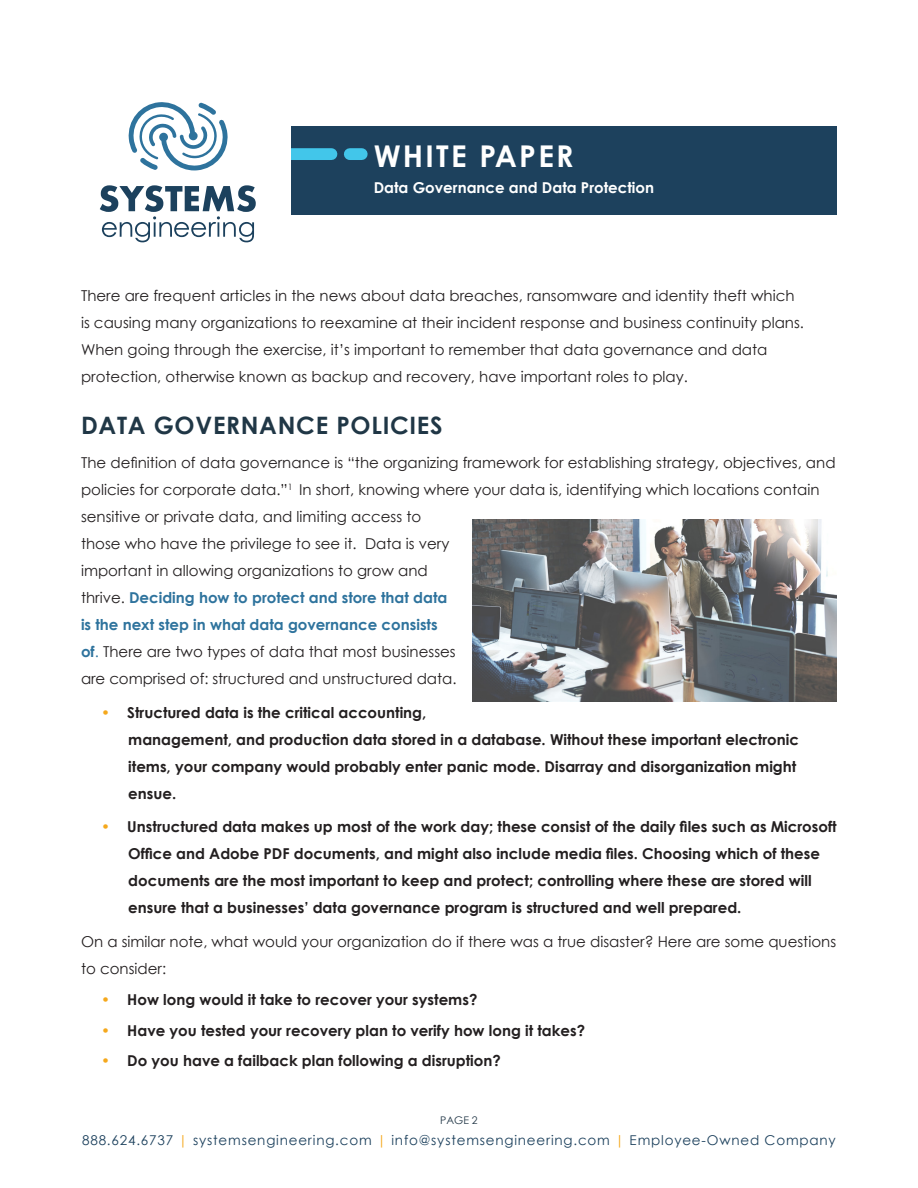
<style>
.page{position:relative;width:918px;height:1188px;background:#fff}
.page>*{position:absolute;margin:0;border:0;box-sizing:border-box;transform-origin:0 0}
.t1{font:700 30px "Century Gothic";letter-spacing:.075em;color:#fff}
.HEADER_1{font:700 24px "Century Gothic";letter-spacing:.03em;color:#203746}
.t2{font:15px/27px "Century Gothic";color:#231f20}
.t3{font:700 15px/27px "Century Gothic";color:#231f20}
.t4{font:700 15px "Century Gothic";color:#fff}
.t5{font:13.5px "Century Gothic";letter-spacing:.06em;color:#1d415d}
.t6{font:10.5px "Century Gothic";color:#213646}
.s1{font-weight:700;color:#2e739d}
.s2{color:#2e739d}
.s3{color:#f5a81c}
</style>
<div class="page">
<div style="left:292px;top:126px;width:545px;height:89px;background:#1d415d"></div>
<div style="left:277px;top:148px;width:54px;height:12px;background:#42c6ea"></div>
<div style="left:350px;top:148px;width:12px;height:12px;background:#42c6ea"></div>
<div style="left:267px;top:135px;width:24px;height:36px;background:#fff"></div>
<svg style="left:128px;top:102px;width:100px;height:68px"></svg>
<svg style="left:100px;top:185px;width:156px;height:57px"></svg>
<img style="left:472px;top:519px;width:365px;height:183px">
<h1 class="t1" style="left:374px;top:134px;width:201px">WHITE PAPER</h1>
<p class="t4" style="left:374px;top:176px;width:282px">Data Governance and Data Protection</p>
<p class="t2" style="left:81px;top:282px;width:725px">There are frequent articles in the news about data breaches, ransomware and identity theft which is causing many organizations to reexamine at their incident response and business continuity plans.<br>When going through the exercise, it’s important to remember that data governance and data protection, otherwise known as backup and recovery, have important roles to play.</p>
<p class="HEADER_1" style="left:81px;top:407px;width:363px">DATA GOVERNANCE POLICIES</p>
<p class="t2" style="left:81px;top:449px;width:756px">The definition of data governance is “the organizing framework for establishing strategy, objectives, and policies for corporate data.”<sup>1</sup> In short, knowing where your data is, identifying which locations contain sensitive or private data, and limiting access to<br>those who have the privilege to see it. Data is very<br>important in allowing organizations to grow and<br>thrive. <span class="s1">Deciding how to protect and store that data<br>is the next step in what data governance consists<br>of</span><span class="s2">.</span> There are two types of data that most businesses<br>are comprised of: structured and unstructured data.</p>
<p class="t3" style="left:128px;top:698px;width:672px;text-indent:-27px"><span class="s3">•</span> Structured data is the critical accounting,<br>management, and production data stored in a database. Without these important electronic items, your company would probably enter panic mode. Disarray and disorganization might ensue.</p>
<p class="t3" style="left:128px;top:813px;width:710px;text-indent:-27px"><span class="s3">•</span> Unstructured data makes up most of the work day; these consist of the daily files such as Microsoft Office and Adobe PDF documents, and might also include media files. Choosing which of these documents are the most important to keep and protect; controlling where these are stored will ensure that a businesses’ data governance program is structured and well prepared.</p>
<p class="t2" style="left:81px;top:928px;width:757px">On a similar note, what would your organization do if there was a true disaster? Here are some questions to consider:</p>
<p class="t3" style="left:101px;top:985px;width:378px"><span class="s3">•</span> How long would it take to recover your systems?</p>
<p class="t3" style="left:101px;top:1016px;width:485px"><span class="s3">•</span> Have you tested your recovery plan to verify how long it takes?</p>
<p class="t3" style="left:101px;top:1047px;width:401px"><span class="s3">•</span> Do you have a failback plan following a disruption?</p>
<p class="t6" style="left:440px;top:1113px;width:39px">PAGE 2</p>
<p class="t5" style="left:82px;top:1130px;width:755px">888.624.6737 <span class="s3">|</span> systemsengineering.com <span class="s3">|</span> info@systemsengineering.com <span class="s3">|</span> Employee-Owned Company</p>
</div>
